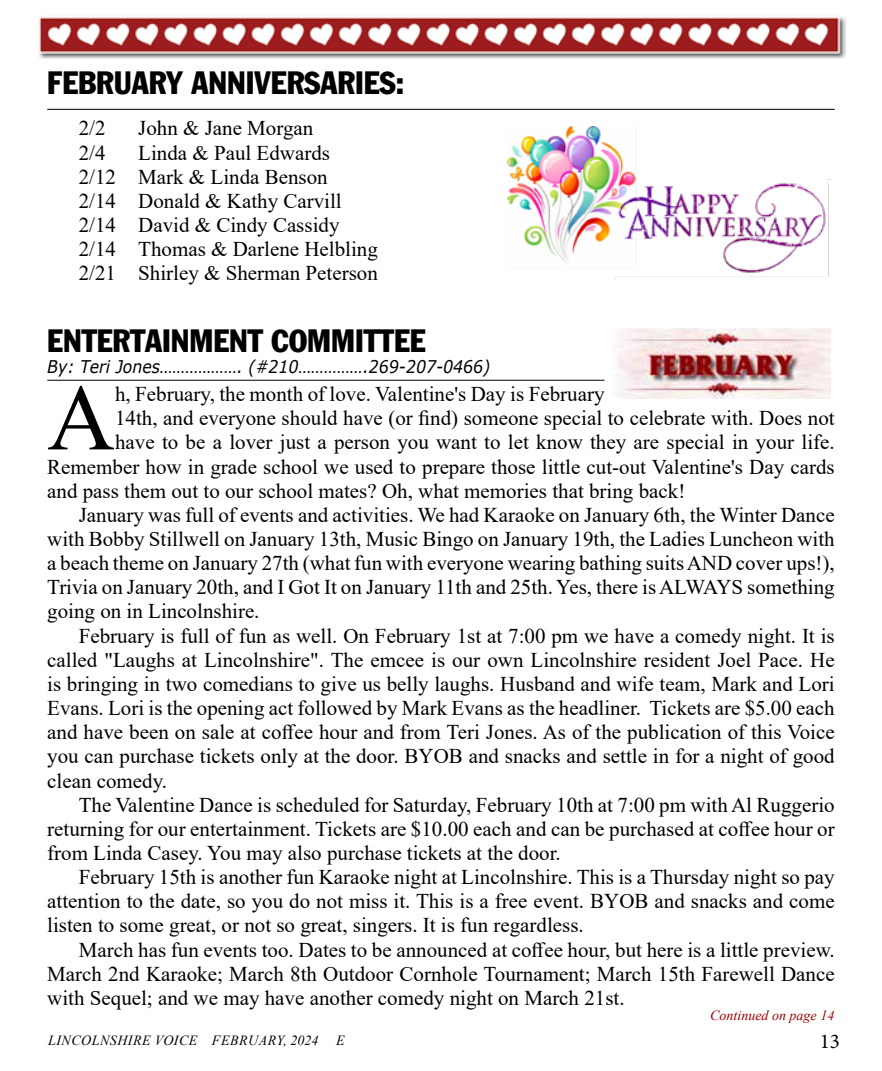
<style>
.page{position:relative;width:882px;height:1071px;background:#fff}
.page>*{position:absolute;margin:0;border:0;box-sizing:border-box;transform-origin:0 0}
.t1{font:93.98px "Times New Roman";color:#000}
.t2{font:31.5px "Franklin Gothic Condensed";color:#000}
.t3{font:21px/24.2px "Times New Roman";color:#000}
.t4{font:21px "Minion Pro";color:#000}
.t5{font:italic 17.5px "Verdana";color:#000;scale:.9 1}
.t6{font:italic 14px "Times New Roman";letter-spacing:.035em;color:#000}
.t7{font:italic 14px "Times New Roman";color:#9e0000}
</style>
<div class="page">
<img style="left:39px;top:17px;width:807px;height:41px">
<hr style="left:47px;top:109px;width:788px;height:1px;background:#000">
<img style="left:508px;top:126px;width:322px;height:154px">
<hr style="left:47px;top:380px;width:557px;height:1px;background:#000">
<img style="left:617px;top:329px;width:213px;height:69px">
<h2 class="t2" style="left:47px;top:64px;width:359px">FEBRUARY ANNIVERSARIES:</h2>
<p class="t3" style="left:79px;top:116px;width:28px">2/2</p>
<p class="t3" style="left:138px;top:116px;width:177px">John &amp; Jane Morgan</p>
<p class="t3" style="left:79px;top:140px;width:28px">2/4</p>
<p class="t3" style="left:79px;top:140px;width:301px;text-indent:59px">Linda &amp; Paul Edwards<br>2/12 Mark &amp; Linda Benson<br>2/14 Donald &amp; Kathy Carvill<br>2/14 David &amp; Cindy Cassidy<br>2/14 Thomas &amp; Darlene Helbling<br>2/21 Shirley &amp; Sherman Peterson</p>
<h2 class="t2" style="left:47px;top:321px;width:380px">ENTERTAINMENT COMMITTEE</h2>
<p class="t5" style="left:47px;top:354px;width:494px">By: Teri Jones………………. (#210…………….269-207-0466)</p>
<h1 class="t1" style="left:47px;top:352px;width:69px">A</h1>
<p class="t3" style="left:115px;top:381px;width:491px">h, February, the month of love. Valentine's Day is February</p>
<p class="t3" style="left:115px;top:405px;width:721px">14th, and everyone should have (or find) someone special to celebrate with. Does not</p>
<p class="t3" style="left:115px;top:430px;width:721px">have to be a lover just a person you want to let know they are special in your life.</p>
<p class="t3" style="left:47px;top:454px;width:789px">Remember how in grade school we used to prepare those little cut-out Valentine's Day cards</p>
<p class="t3" style="left:47px;top:478px;width:640px">and pass them out to our school mates? Oh, what memories that bring back!</p>
<p class="t3" style="left:79px;top:502px;width:757px">January was full of events and activities. We had Karaoke on January 6th, the Winter Dance</p>
<p class="t3" style="left:47px;top:526px;width:789px">with Bobby Stillwell on January 13th, Music Bingo on January 19th, the Ladies Luncheon with</p>
<p class="t3" style="left:47px;top:550px;width:789px">a beach theme on January 27th (what fun with everyone wearing bathing suits AND cover ups!),</p>
<p class="t3" style="left:47px;top:575px;width:789px">Trivia on January 20th, and I Got It on January 11th and 25th. Yes, there is ALWAYS something</p>
<p class="t3" style="left:47px;top:599px;width:214px">going on in Lincolnshire.</p>
<p class="t3" style="left:79px;top:623px;width:757px">February is full of fun as well. On February 1st at 7:00 pm we have a comedy night. It is</p>
<p class="t3" style="left:47px;top:647px;width:789px">called "Laughs at Lincolnshire". The emcee is our own Lincolnshire resident Joel Pace. He</p>
<p class="t3" style="left:47px;top:671px;width:789px">is bringing in two comedians to give us belly laughs. Husband and wife team, Mark and Lori</p>
<p class="t3" style="left:47px;top:695px;width:789px">Evans. Lori is the opening act followed by Mark Evans as the headliner. Tickets are $5.00 each</p>
<p class="t3" style="left:47px;top:719px;width:789px">and have been on sale at coffee hour and from Teri Jones. As of the publication of this Voice</p>
<p class="t3" style="left:47px;top:744px;width:789px">you can purchase tickets only at the door. BYOB and snacks and settle in for a night of good</p>
<p class="t3" style="left:47px;top:768px;width:121px">clean comedy.</p>
<p class="t3" style="left:79px;top:792px;width:758px">The Valentine Dance is scheduled for Saturday, February 10th at 7:00 pm with Al Ruggerio</p>
<p class="t3" style="left:47px;top:816px;width:789px">returning for our entertainment. Tickets are $10.00 each and can be purchased at coffee hour or</p>
<p class="t3" style="left:47px;top:840px;width:515px">from Linda Casey. You may also purchase tickets at the door.</p>
<p class="t3" style="left:79px;top:864px;width:758px">February 15th is another fun Karaoke night at Lincolnshire. This is a Thursday night so pay</p>
<p class="t3" style="left:47px;top:888px;width:789px">attention to the date, so you do not miss it. This is a free event. BYOB and snacks and come</p>
<p class="t3" style="left:47px;top:913px;width:538px">listen to some great, or not so great, singers. It is fun regardless.</p>
<p class="t3" style="left:79px;top:937px;width:757px">March has fun events too. Dates to be announced at coffee hour, but here is a little preview.</p>
<p class="t3" style="left:47px;top:961px;width:789px">March 2nd Karaoke; March 8th Outdoor Cornhole Tournament; March 15th Farewell Dance</p>
<p class="t3" style="left:47px;top:985px;width:579px">with Sequel; and we may have another comedy night on March 21st.</p>
<p class="t7" style="left:710px;top:1005px;width:126px">Continued on page 14</p>
<p class="t6" style="left:48px;top:1031px;width:272px">LINCOLNSHIRE VOICE FEBRUARY, 2024</p>
<p class="t6" style="left:336px;top:1031px;width:10px">E</p>
<p class="t4" style="left:820px;top:1027px;width:22px">13</p>
</div>
